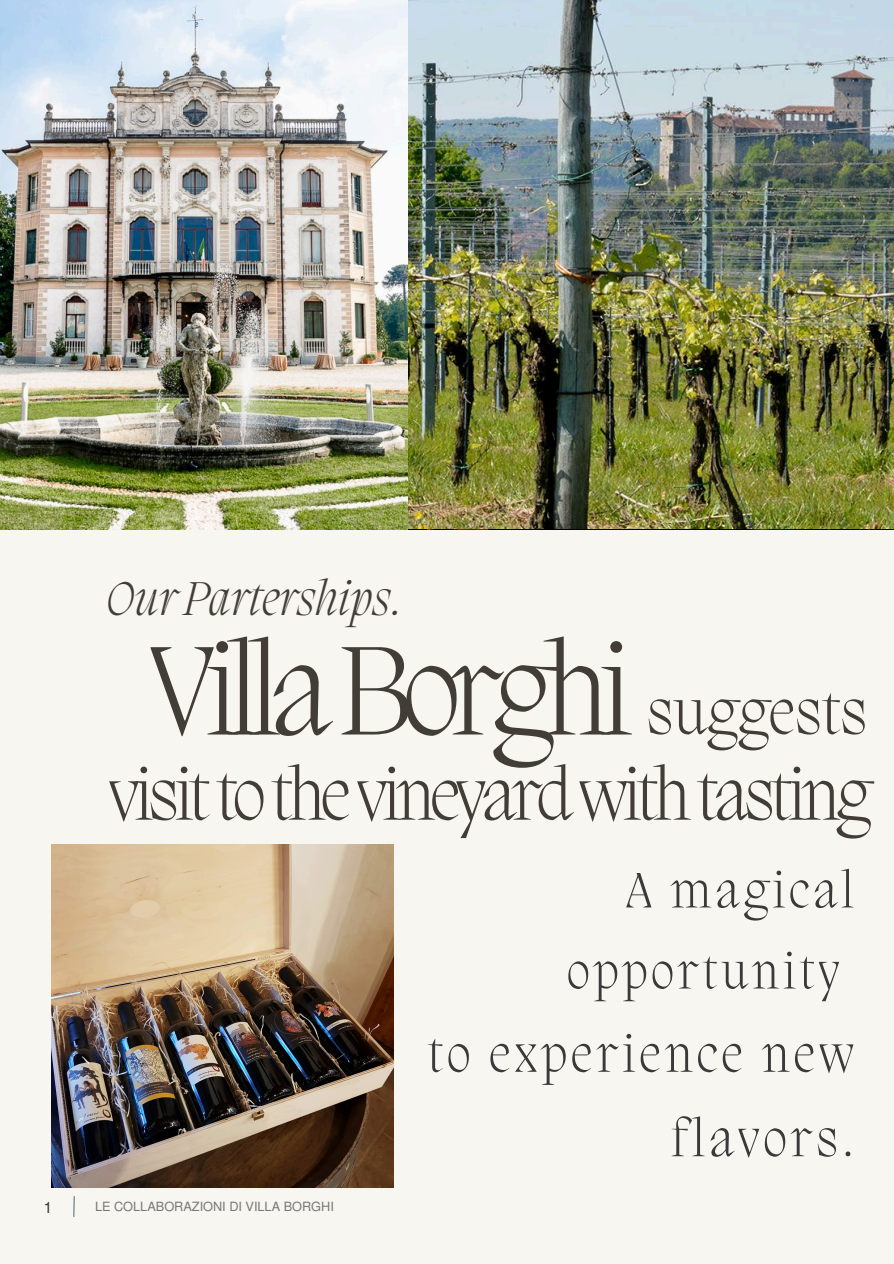
<style>
.page{position:relative;width:894px;height:1264px;background:#fff}
.page>*{position:absolute;margin:0;border:0;box-sizing:border-box;transform-origin:0 0}
.t1{font:200 129.3px "Migra";letter-spacing:-.075em;color:#423d37}
.t2{font:200 73.5px "Migra";letter-spacing:-.055em;color:#423d37}
.t3{font:200 64.5px "Migra";color:#423d37}
.t4{font:200 52.5px/84.3px "Migra";letter-spacing:.085em;color:#3b3939;text-align:right}
.t5{font:200 51px/81px "Migra";letter-spacing:.085em;color:#3b3939;text-align:right}
.t6{font:italic 200 48.6px "Migra";color:#423d37}
.t7{font:15.6px "Mukti";color:#3b3939}
.t8{font:12.75px "Mukti";color:#767676}
</style>
<div class="page">
<div style="left:0;top:0;width:893px;height:1263px;background:#f8f6f1"></div>
<hr style="left:73px;top:1196px;width:2px;height:20px;background:#637680">
<img style="left:407px;top:0;width:486px;height:528px">
<img style="left:51px;top:844px;width:342px;height:342px">
<img style="left:0;top:0;width:407px;height:529px">
<p class="t7" style="left:44px;top:1196px;width:9px">1</p>
<p class="t6" style="left:106px;top:575px;width:299px">Our Parterships.</p>
<h2 class="t1" style="left:149px;top:629px;width:484px">Villa Borghi</h2>
<h4 class="t3" style="left:646px;top:681px;width:222px">suggests</h4>
<p class="t2" style="left:109px;top:760px;width:763px">visit to the vineyard with tasting</p>
<h4 class="t8" style="left:95px;top:1197px;width:240px">LE COLLABORAZIONI DI VILLA BORGHI</h4>
<h1 class="t5" style="left:567px;top:854px;width:288px">A magical opportunity</h1>
<h3 class="t4" style="left:427px;top:1016px;width:427px">to experience new flavors.</h3>
</div>
